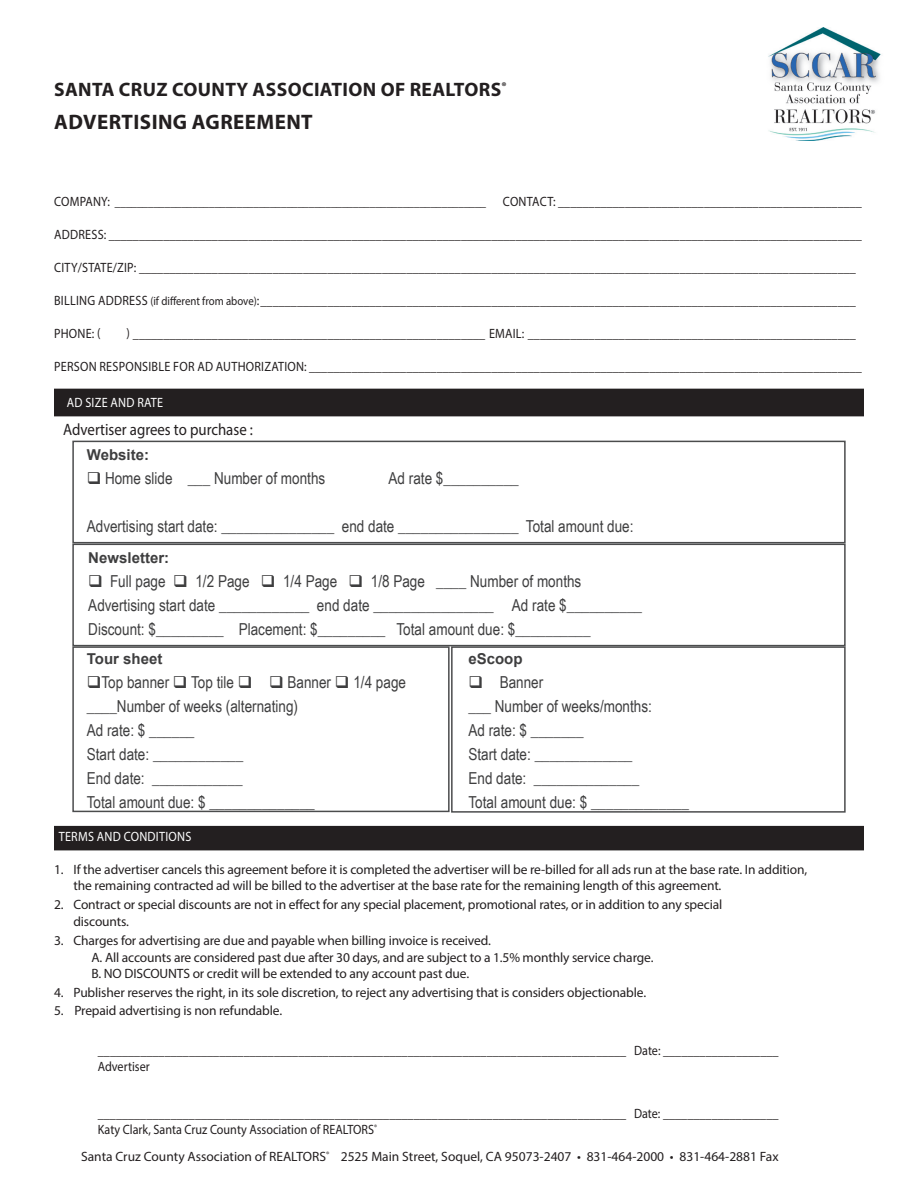
<style>
.page{position:relative;width:918px;height:1188px;background:#fff}
.page>*{position:absolute;margin:0;border:0;box-sizing:border-box;transform-origin:0 0}
.t1{font:700 21px "Myriad Pro";letter-spacing:.02em;color:#231f20}
.t2{font:700 19.5px "Myriad Pro";letter-spacing:.02em;color:#231f20}
.t3{font:16.5px/24px "Arial Narrow";color:#3e3e3f}
.t4{font:16.5px "Myriad Pro";color:#231f20;scale:.9 1}
.t5{font:700 15px "Arial";color:#3e3e3f}
.Body_text{font:13.5px/16.2px "Myriad Pro";letter-spacing:-.01em;color:#231f20}
.Body_text-2{font:13.5px "Myriad Pro";letter-spacing:.02em;color:#231f20;scale:.9 1}
.Body_text-3{font:13.5px "Myriad Pro";letter-spacing:-.01em;color:#231f20;scale:.9 1}
.t6{font:13.5px "Arial Narrow";color:#231f20;scale:.9 1}
.t7{font:13.5px "Myriad Pro";letter-spacing:.02em;color:#fff;scale:.9 1}
.s1{font-family:"Myriad Pro"}
.s2{font-size:12px}
</style>
<div class="page">
<div style="left:55px;top:389px;width:808px;height:27px;background:#231f20"></div>
<div style="left:55px;top:827px;width:808px;height:23px;background:#231f20"></div>
<div style="left:54px;top:826px;width:810px;height:24px;border:2px solid #231f20"></div>
<div style="left:72px;top:441px;width:774px;height:102px;border:2px solid #4b4c4d"></div>
<div style="left:72px;top:544px;width:774px;height:102px;border:2px solid #4b4c4d"></div>
<div style="left:72px;top:646px;width:378px;height:166px;border:2px solid #4b4c4d"></div>
<div style="left:451px;top:646px;width:395px;height:167px;border:2px solid #4b4c4d"></div>
<img style="left:768px;top:28px;width:113px;height:112px">
<p class="t2" style="left:54px;top:82px;width:454px">SANTA CRUZ COUNTY ASSOCIATION OF REALTORS<sup>®</sup></p>
<p class="t1" style="left:54px;top:114px;width:260px">ADVERTISING AGREEMENT</p>
<p class="t6" style="left:54px;top:191px;width:899px"><span class="s1">COMPANY:</span> ___________________________________________________________________ <span class="s1">CONTACT: __________________________________________________</span></p>
<p class="Body_text-2" style="left:54px;top:229px;width:899px">ADDRESS: ____________________________________________________________________________________________________________________________</p>
<p class="Body_text-2" style="left:54px;top:262px;width:892px">CITY/STATE/ZIP: ______________________________________________________________________________________________________________________</p>
<p class="Body_text-2" style="left:54px;top:295px;width:892px">BILLING ADDRESS <span class="s2">(if different from above)</span>:__________________________________________________________________________________________________</p>
<p class="Body_text-3" style="left:54px;top:328px;width:53px">PHONE: (</p>
<p class="Body_text-3" style="left:127px;top:328px;width:812px">) __________________________________________________________ EMAIL: ______________________________________________________</p>
<p class="Body_text-2" style="left:54px;top:361px;width:899px">PERSON RESPONSIBLE FOR AD AUTHORIZATION: ___________________________________________________________________________________________</p>
<p class="t7" style="left:67px;top:397px;width:109px">AD SIZE AND RATE</p>
<p class="t4" style="left:63px;top:423px;width:212px">Advertiser agrees to purchase :</p>
<p class="t5" style="left:87px;top:444px;width:64px">Website:</p>
<p class="t3" style="left:87px;top:465px;width:240px">❑ Home slide ___ Number of months</p>
<p class="t3" style="left:389px;top:465px;width:132px">Ad rate $__________</p>
<p class="t3" style="left:87px;top:513px;width:548px">Advertising start date: _______________ end date ________________ Total amount due:</p>
<p class="t5" style="left:88px;top:548px;width:82px">Newsletter:</p>
<p class="t3" style="left:88px;top:569px;width:495px">❑ Full page ❑ 1/2 Page ❑ 1/4 Page ❑ 1/8 Page ____ Number of months</p>
<p class="t3" style="left:88px;top:593px;width:555px">Advertising start date ____________ end date ________________ Ad rate $__________</p>
<p class="t3" style="left:88px;top:617px;width:504px">Discount: $_________ Placement: $_________ Total amount due: $__________</p>
<p class="t5" style="left:87px;top:648px;width:77px">Tour sheet</p>
<p class="t3" style="left:87px;top:669px;width:321px">❑Top banner ❑ Top tile ❑ ❑ Banner ❑ 1/4 page</p>
<p class="t3" style="left:87px;top:693px;width:213px">____Number of weeks (alternating)</p>
<p class="t3" style="left:87px;top:717px;width:109px">Ad rate: $ ______</p>
<p class="t3" style="left:87px;top:741px;width:158px">Start date: ____________<br>End date: ____________</p>
<p class="t3" style="left:87px;top:789px;width:229px">Total amount due: $ ______________</p>
<p class="t5" style="left:468px;top:648px;width:56px">eScoop</p>
<p class="t3" style="left:468px;top:669px;width:76px">❑ Banner</p>
<p class="t3" style="left:468px;top:693px;width:185px">___ Number of weeks/months:</p>
<p class="t3" style="left:468px;top:717px;width:117px">Ad rate: $ _______</p>
<p class="t3" style="left:468px;top:741px;width:172px">Start date: _____________<br>End date: ______________</p>
<p class="t3" style="left:468px;top:789px;width:222px">Total amount due: $ _____________</p>
<p class="t7" style="left:59px;top:831px;width:149px">TERMS AND CONDITIONS</p>
<p class="Body_text" style="left:73px;top:862px;width:735px;text-indent:-19px">1. If the advertiser cancels this agreement before it is completed the advertiser will be re-billed for all ads run at the base rate. In addition, the remaining contracted ad will be billed to the advertiser at the base rate for the remaining length of this agreement.</p>
<p class="Body_text" style="left:73px;top:898px;width:650px;text-indent:-19px">2. Contract or special discounts are not in effect for any special placement, promotional rates, or in addition to any special discounts.</p>
<p class="Body_text" style="left:54px;top:934px;width:438px">3. Charges for advertising are due and payable when billing invoice is received.</p>
<p class="Body_text" style="left:92px;top:950px;width:564px">A. All accounts are considered past due after 30 days, and are subject to a 1.5% monthly service charge.</p>
<p class="Body_text" style="left:91px;top:966px;width:379px">B. NO DISCOUNTS or credit will be extended to any account past due.</p>
<p class="Body_text" style="left:54px;top:986px;width:594px">4. Publisher reserves the right, in its sole discretion, to reject any advertising that is considers objectionable.</p>
<p class="Body_text" style="left:54px;top:1004px;width:230px">5. Prepaid advertising is non refundable.</p>
<p class="Body_text-3" style="left:98px;top:1045px;width:758px">_______________________________________________________________________________________ Date: ___________________</p>
<p class="Body_text-3" style="left:98px;top:1061px;width:59px">Advertiser</p>
<p class="Body_text-3" style="left:98px;top:1108px;width:758px">_______________________________________________________________________________________ Date: ___________________</p>
<p class="Body_text-3" style="left:98px;top:1124px;width:312px">Katy Clark, Santa Cruz County Association of REALTORS<sup>®</sup></p>
<p class="Body_text" style="left:81px;top:1150px;width:699px">Santa Cruz County Association of REALTORS<sup>®</sup> 2525 Main Street, Soquel, CA 95073-2407 • 831-464-2000 • 831-464-2881 Fax</p>
</div>
